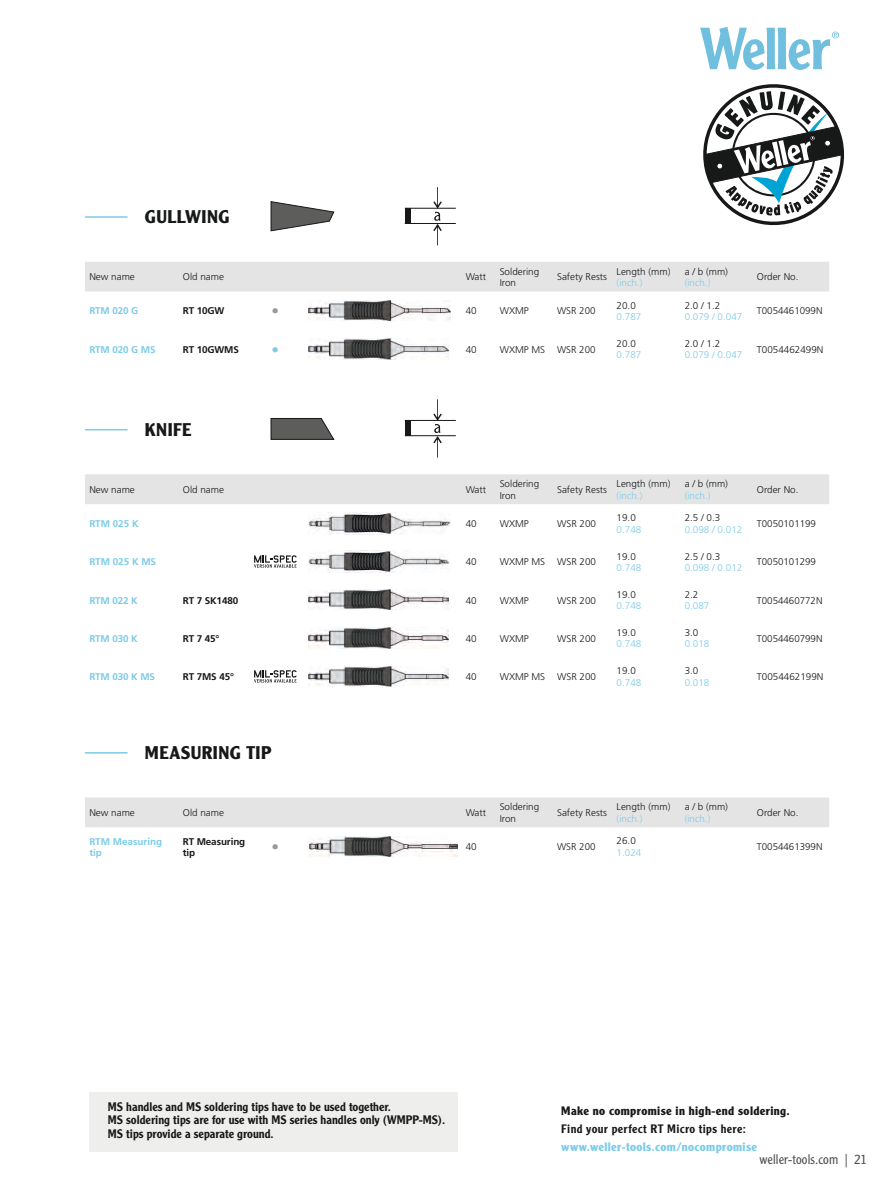
<style>
.page{position:relative;width:893px;height:1191px;background:#fff}
.page>*{position:absolute;margin:0;border:0;box-sizing:border-box;transform-origin:0 0}
.t1{font:700 18px "Clearface Gothic LT Std";letter-spacing:.025em;color:#171818}
.t2{font:15px "Frutiger";color:#9a9a9a}
.t3{font:15px "Frutiger";color:#7dcbe8}
.t4{font:300 13.5px "Clearface Gothic LH";letter-spacing:.005em;color:#504f4f}
.t5{font:500 12.15px/13.5px "Clearface Gothic LT Std";color:#171818}
.t6{font:700 12px "Clearface Gothic LT Std";letter-spacing:.03em;color:#171818}
.t7{font:700 12px "Clearface Gothic LT Std";letter-spacing:.03em;color:#7dcbe8}
.t8{font:500 12px "Clearface Gothic LT Std";letter-spacing:.03em;color:#171818}
.t9{font:300 9.75px/11.2px "Frutiger LT";color:#171818}
.t10{font:300 9.75px "Frutiger LT";color:#7dcbe8}
.t11{font:700 9.75px/11.2px "Frutiger";letter-spacing:-.01em;color:#7dcbe8}
.t12{font:700 9.75px/11.2px "Frutiger";letter-spacing:-.01em;color:#171818}
</style>
<div class="page">
<svg style="left:700px;top:27px;width:139px;height:43px"></svg>
<div style="left:85px;top:474px;width:744px;height:30px;background:#e4e4e4"></div>
<img style="left:308px;top:512px;width:142px;height:22px">
<svg style="left:254px;top:555px;width:43px;height:13px"></svg>
<img style="left:309px;top:550px;width:141px;height:22px">
<img style="left:309px;top:590px;width:139px;height:20px">
<img style="left:308px;top:628px;width:141px;height:20px">
<svg style="left:254px;top:670px;width:43px;height:12px"></svg>
<img style="left:308px;top:666px;width:141px;height:20px">
<div style="left:85px;top:797px;width:744px;height:30px;background:#e4e4e4"></div>
<img style="left:310px;top:836px;width:147px;height:20px">
<svg style="left:270px;top:418px;width:65px;height:22px"></svg>
<hr style="left:405px;top:420px;width:51px;height:1px;background:#171818">
<hr style="left:405px;top:435px;width:51px;height:1px;background:#171818">
<svg style="left:433px;top:399px;width:9px;height:58px"></svg>
<div style="left:405px;top:420px;width:6px;height:16px;background:#171818"></div>
<svg style="left:703px;top:84px;width:142px;height:142px"></svg>
<hr style="left:85px;top:752px;width:43px;height:1px;background:#7dcbe8">
<hr style="left:85px;top:429px;width:43px;height:1px;background:#7dcbe8">
<div style="left:85px;top:262px;width:744px;height:29px;background:#e4e4e4"></div>
<img style="left:308px;top:300px;width:142px;height:21px">
<img style="left:308px;top:339px;width:141px;height:20px">
<hr style="left:405px;top:208px;width:51px;height:1px;background:#171818">
<hr style="left:405px;top:223px;width:51px;height:1px;background:#171818">
<svg style="left:433px;top:187px;width:9px;height:58px"></svg>
<div style="left:405px;top:208px;width:6px;height:15px;background:#171818"></div>
<svg style="left:270px;top:201px;width:65px;height:31px"></svg>
<hr style="left:85px;top:216px;width:43px;height:2px;background:#7dcbe8">
<div style="left:89px;top:1091px;width:368px;height:60px;background:#eeeeed"></div>
<h1 class="t1" style="left:145px;top:207px;width:86px">GULLWING</h1>
<p class="t9" style="left:89px;top:271px;width:47px">New name</p>
<p class="t9" style="left:183px;top:271px;width:43px">Old name</p>
<p class="t9" style="left:466px;top:271px;width:22px">Watt</p>
<p class="t9" style="left:500px;top:266px;width:41px">Soldering<br>Iron</p>
<p class="t9" style="left:557px;top:271px;width:51px">Safety Rests</p>
<p class="t9" style="left:617px;top:266px;width:55px">Length (mm)</p>
<p class="t10" style="left:617px;top:277px;width:27px">(inch.)</p>
<p class="t9" style="left:685px;top:266px;width:45px">a / b (mm)</p>
<p class="t10" style="left:685px;top:277px;width:27px">(inch.)</p>
<p class="t9" style="left:757px;top:271px;width:43px">Order No.</p>
<p class="t11" style="left:89px;top:305px;width:50px">RTM 020 G</p>
<p class="t12" style="left:183px;top:305px;width:43px">RT 10GW</p>
<h2 class="t2" style="left:272px;top:302px;width:9px">•</h2>
<p class="t9" style="left:466px;top:305px;width:12px">40</p>
<p class="t9" style="left:500px;top:305px;width:31px">WXMP</p>
<p class="t9" style="left:557px;top:305px;width:40px">WSR 200</p>
<p class="t9" style="left:617px;top:300px;width:21px">20.0</p>
<p class="t10" style="left:617px;top:311px;width:26px">0.787</p>
<p class="t9" style="left:685px;top:300px;width:37px">2.0 / 1.2</p>
<p class="t10" style="left:685px;top:311px;width:59px">0.079 / 0.047</p>
<p class="t9" style="left:757px;top:305px;width:67px">T0054461099N</p>
<p class="t11" style="left:89px;top:343px;width:68px">RTM 020 G MS</p>
<p class="t12" style="left:183px;top:343px;width:58px">RT 10GWMS</p>
<h2 class="t3" style="left:272px;top:340px;width:9px">•</h2>
<p class="t9" style="left:466px;top:344px;width:12px">40</p>
<p class="t9" style="left:500px;top:344px;width:97px">WXMP MS WSR 200</p>
<p class="t9" style="left:617px;top:338px;width:21px">20.0</p>
<p class="t10" style="left:617px;top:349px;width:26px">0.787</p>
<p class="t9" style="left:685px;top:338px;width:37px">2.0 / 1.2</p>
<p class="t10" style="left:685px;top:349px;width:59px">0.079 / 0.047</p>
<p class="t9" style="left:757px;top:344px;width:68px">T0054462499N</p>
<h1 class="t1" style="left:145px;top:419px;width:48px">KNIFE</h1>
<p class="t9" style="left:89px;top:484px;width:47px">New name</p>
<p class="t9" style="left:183px;top:484px;width:43px">Old name</p>
<p class="t9" style="left:466px;top:484px;width:22px">Watt</p>
<p class="t9" style="left:500px;top:478px;width:41px">Soldering<br>Iron</p>
<p class="t9" style="left:557px;top:484px;width:51px">Safety Rests</p>
<p class="t9" style="left:617px;top:478px;width:55px">Length (mm)</p>
<p class="t10" style="left:617px;top:489px;width:27px">(inch.)</p>
<p class="t9" style="left:685px;top:478px;width:45px">a / b (mm)</p>
<p class="t10" style="left:685px;top:489px;width:27px">(inch.)</p>
<p class="t9" style="left:757px;top:484px;width:43px">Order No.</p>
<p class="t11" style="left:89px;top:518px;width:51px">RTM 025 K</p>
<p class="t9" style="left:466px;top:518px;width:12px">40</p>
<p class="t9" style="left:500px;top:518px;width:31px">WXMP</p>
<p class="t9" style="left:557px;top:518px;width:40px">WSR 200</p>
<p class="t9" style="left:617px;top:512px;width:21px">19.0</p>
<p class="t10" style="left:617px;top:523px;width:26px">0.748</p>
<p class="t9" style="left:685px;top:512px;width:37px">2.5 / 0.3</p>
<p class="t10" style="left:685px;top:523px;width:59px">0.098 / 0.012</p>
<p class="t9" style="left:757px;top:518px;width:61px">T0050101199</p>
<p class="t11" style="left:89px;top:556px;width:68px">RTM 025 K MS</p>
<p class="t9" style="left:466px;top:556px;width:12px">40</p>
<p class="t9" style="left:500px;top:556px;width:98px">WXMP MS WSR 200</p>
<p class="t9" style="left:617px;top:551px;width:21px">19.0</p>
<p class="t10" style="left:617px;top:562px;width:26px">0.748</p>
<p class="t9" style="left:685px;top:551px;width:37px">2.5 / 0.3</p>
<p class="t10" style="left:685px;top:562px;width:59px">0.098 / 0.012</p>
<p class="t9" style="left:757px;top:556px;width:61px">T0050101299</p>
<p class="t11" style="left:89px;top:594px;width:50px">RTM 022 K</p>
<p class="t12" style="left:183px;top:594px;width:57px">RT 7 SK1480</p>
<p class="t9" style="left:466px;top:594px;width:12px">40</p>
<p class="t9" style="left:500px;top:594px;width:31px">WXMP</p>
<p class="t9" style="left:557px;top:594px;width:40px">WSR 200</p>
<p class="t9" style="left:617px;top:589px;width:21px">19.0</p>
<p class="t10" style="left:617px;top:600px;width:26px">0.748</p>
<p class="t9" style="left:685px;top:589px;width:15px">2.2</p>
<p class="t10" style="left:685px;top:600px;width:26px">0.087</p>
<p class="t9" style="left:757px;top:594px;width:67px">T0054460772N</p>
<p class="t11" style="left:89px;top:633px;width:50px">RTM 030 K</p>
<p class="t12" style="left:183px;top:633px;width:38px">RT 7 45°</p>
<p class="t9" style="left:466px;top:633px;width:12px">40</p>
<p class="t9" style="left:500px;top:633px;width:31px">WXMP</p>
<p class="t9" style="left:557px;top:633px;width:40px">WSR 200</p>
<p class="t9" style="left:617px;top:627px;width:21px">19.0</p>
<p class="t10" style="left:617px;top:638px;width:26px">0.748</p>
<p class="t9" style="left:685px;top:627px;width:15px">3.0</p>
<p class="t10" style="left:685px;top:638px;width:26px">0.018</p>
<p class="t9" style="left:757px;top:633px;width:67px">T0054460799N</p>
<p class="t11" style="left:89px;top:671px;width:67px">RTM 030 K MS</p>
<p class="t12" style="left:183px;top:671px;width:53px">RT 7MS 45°</p>
<p class="t9" style="left:466px;top:671px;width:12px">40</p>
<p class="t9" style="left:500px;top:671px;width:98px">WXMP MS WSR 200</p>
<p class="t9" style="left:617px;top:665px;width:21px">19.0</p>
<p class="t10" style="left:617px;top:677px;width:26px">0.748</p>
<p class="t9" style="left:685px;top:665px;width:15px">3.0</p>
<p class="t10" style="left:685px;top:677px;width:26px">0.018</p>
<p class="t9" style="left:757px;top:671px;width:68px">T0054462199N</p>
<h1 class="t1" style="left:145px;top:742px;width:128px">MEASURING TIP</h1>
<p class="t9" style="left:89px;top:807px;width:47px">New name</p>
<p class="t9" style="left:183px;top:807px;width:43px">Old name</p>
<p class="t9" style="left:466px;top:807px;width:22px">Watt</p>
<p class="t9" style="left:500px;top:801px;width:41px">Soldering<br>Iron</p>
<p class="t9" style="left:557px;top:807px;width:51px">Safety Rests</p>
<p class="t11" style="left:89px;top:835px;width:74px">RTM Measuring tip</p>
<p class="t12" style="left:183px;top:835px;width:64px">RT Measuring tip</p>
<h2 class="t2" style="left:272px;top:838px;width:9px">•</h2>
<p class="t9" style="left:466px;top:841px;width:12px">40</p>
<p class="t9" style="left:557px;top:841px;width:40px">WSR 200</p>
<p class="t9" style="left:617px;top:801px;width:55px">Length (mm)</p>
<p class="t10" style="left:617px;top:813px;width:27px">(inch.)</p>
<p class="t9" style="left:617px;top:835px;width:21px">26.0</p>
<p class="t10" style="left:617px;top:847px;width:26px">1.024</p>
<p class="t9" style="left:685px;top:801px;width:45px">a / b (mm)</p>
<p class="t10" style="left:685px;top:813px;width:27px">(inch.)</p>
<p class="t9" style="left:757px;top:807px;width:43px">Order No.</p>
<p class="t9" style="left:757px;top:841px;width:67px">T0054461399N</p>
<p class="t5" style="left:108px;top:1099px;width:339px">MS handles and MS soldering tips have to be used together.<br>MS soldering tips are for use with MS series handles only (WMPP-MS).<br>MS tips provide a separate ground.</p>
<p class="t6" style="left:561px;top:1103px;width:230px">Make no compromise in high-end soldering.</p>
<p class="t8" style="left:561px;top:1120px;width:186px">Find your perfect RT Micro tips here:</p>
<p class="t7" style="left:561px;top:1139px;width:197px">www.weller-tools.com/nocompromise</p>
<h3 class="t4" style="left:760px;top:1150px;width:109px">weller-tools.com | 21</h3>
</div>
